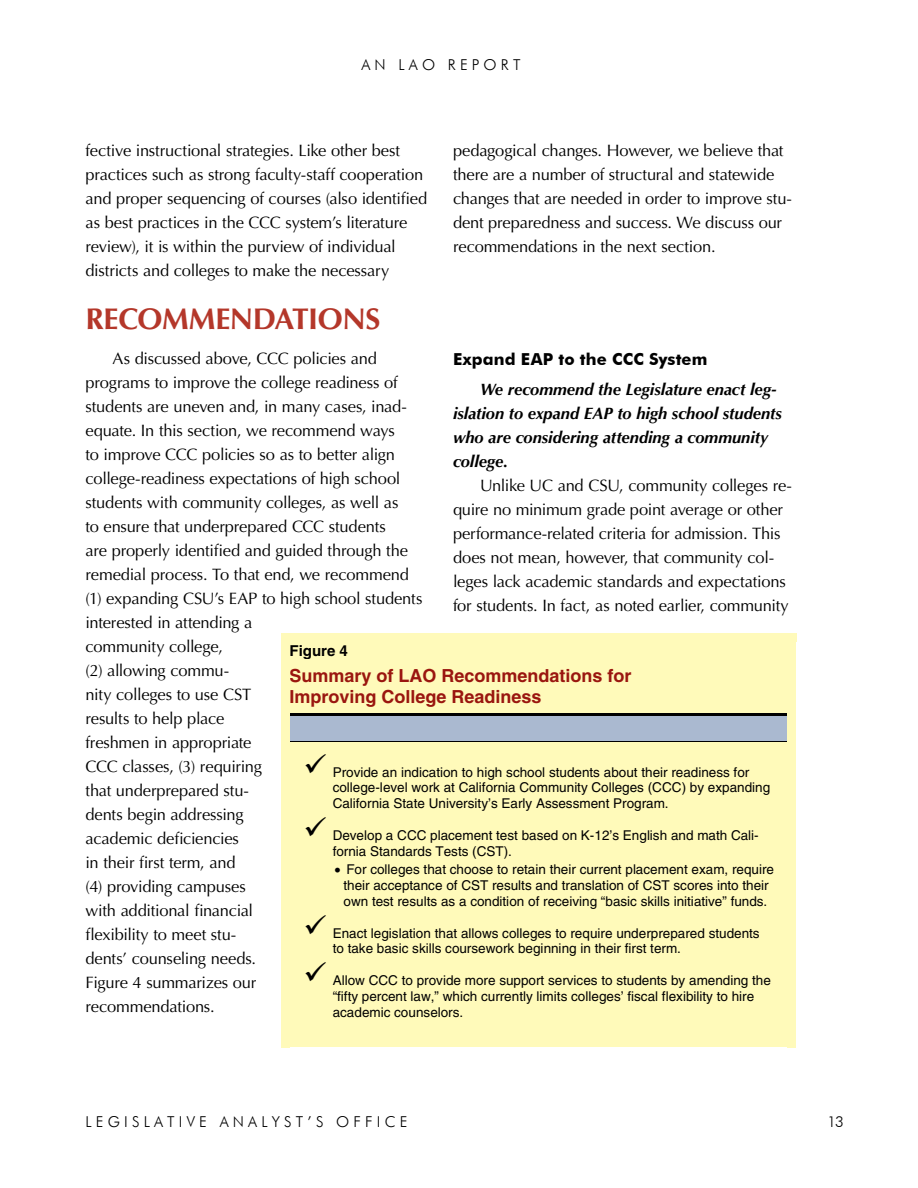
<style>
.page{position:relative;width:918px;height:1188px;background:#fff}
.page>*{position:absolute;margin:0;border:0;box-sizing:border-box;transform-origin:0 0}
.Heading_1{font:700 30px "Optima LT Std";letter-spacing:-.015em;color:#b4372a}
.t1{font:700 18px/21.5px "Helvetica";color:#9a160f}
.Body_Text{font:16.5px/24px "Optima LT Std";letter-spacing:-.01em;color:#000}
.Body_Text-2{font:italic 700 16.5px/24px "Optima LT Std";letter-spacing:-.005em;color:#000}
.Heading_3{font:700 16.5px "Futura BT";letter-spacing:.01em;color:#000}
.t2{font:300 15px "Futura BT";letter-spacing:.28em;color:#000}
.t3{font:700 15px "Helvetica";color:#000}
.t4{font:13.5px/15.6px "Helvetica";color:#000}
</style>
<div class="page">
<div style="left:290px;top:642px;width:498px;height:17px;background:#fffaba"></div>
<div style="left:290px;top:659px;width:498px;height:27px;background:#fffaba"></div>
<div style="left:290px;top:686px;width:498px;height:27px;background:#fffaba"></div>
<div style="left:281px;top:633px;width:515px;height:9px;background:#fffaba"></div>
<div style="left:281px;top:642px;width:9px;height:71px;background:#fffaba"></div>
<div style="left:788px;top:642px;width:8px;height:71px;background:#fffaba"></div>
<hr style="left:290px;top:716px;width:4px;height:25px;background:#aab9d0">
<div style="left:294px;top:716px;width:494px;height:25px;background:#aab9d0"></div>
<svg style="left:281px;top:713px;width:9px;height:3px"></svg>
<hr style="left:290px;top:713px;width:498px;height:3px;background:#000">
<svg style="left:788px;top:713px;width:8px;height:3px"></svg>
<div style="left:281px;top:716px;width:9px;height:25px;background:#fffaba"></div>
<div style="left:788px;top:716px;width:8px;height:25px;background:#fffaba"></div>
<div style="left:290px;top:743px;width:498px;height:37px;background:#fffaba"></div>
<div style="left:290px;top:780px;width:498px;height:15px;background:#fffaba"></div>
<div style="left:290px;top:795px;width:498px;height:17px;background:#fffaba"></div>
<div style="left:281px;top:741px;width:9px;height:8px;background:#fffaba"></div>
<hr style="left:290px;top:741px;width:498px;height:2px;background:#000">
<div style="left:788px;top:741px;width:8px;height:8px;background:#fffaba"></div>
<div style="left:281px;top:749px;width:9px;height:63px;background:#fffaba"></div>
<div style="left:788px;top:749px;width:8px;height:63px;background:#fffaba"></div>
<div style="left:290px;top:812px;width:498px;height:31px;background:#fffaba"></div>
<div style="left:290px;top:843px;width:498px;height:17px;background:#fffaba"></div>
<div style="left:281px;top:812px;width:9px;height:48px;background:#fffaba"></div>
<div style="left:788px;top:812px;width:8px;height:48px;background:#fffaba"></div>
<div style="left:290px;top:860px;width:498px;height:17px;background:#fffaba"></div>
<div style="left:290px;top:877px;width:498px;height:16px;background:#fffaba"></div>
<div style="left:290px;top:893px;width:498px;height:17px;background:#fffaba"></div>
<div style="left:281px;top:860px;width:9px;height:50px;background:#fffaba"></div>
<div style="left:788px;top:860px;width:8px;height:50px;background:#fffaba"></div>
<div style="left:290px;top:910px;width:498px;height:31px;background:#fffaba"></div>
<div style="left:290px;top:941px;width:498px;height:16px;background:#fffaba"></div>
<div style="left:281px;top:910px;width:9px;height:47px;background:#fffaba"></div>
<div style="left:788px;top:910px;width:8px;height:47px;background:#fffaba"></div>
<div style="left:290px;top:957px;width:498px;height:31px;background:#fffaba"></div>
<div style="left:290px;top:988px;width:498px;height:16px;background:#fffaba"></div>
<div style="left:290px;top:1004px;width:498px;height:17px;background:#fffaba"></div>
<div style="left:281px;top:957px;width:9px;height:64px;background:#fffaba"></div>
<div style="left:788px;top:957px;width:8px;height:64px;background:#fffaba"></div>
<div style="left:290px;top:1021px;width:498px;height:17px;background:#fffaba"></div>
<div style="left:281px;top:1021px;width:9px;height:26px;background:#fffaba"></div>
<div style="left:281px;top:1038px;width:507px;height:9px;background:#fffaba"></div>
<div style="left:788px;top:1021px;width:8px;height:26px;background:#fffaba"></div>
<p class="t2" style="left:361px;top:55px;width:161px">AN LAO REPOR T</p>
<p class="Body_Text" style="left:86px;top:139px;width:343px">fective instructional strategies. Like other best practices such as strong faculty-staff cooperation and proper sequencing of courses (also identified as best practices in the CCC system’s literature review), it is within the purview of individual districts and colleges to make the necessary</p>
<p class="Body_Text" style="left:453px;top:139px;width:341px">pedagogical changes. However, we believe that there are a number of structural and statewide changes that are needed in order to improve stu&shy;dent preparedness and success. We discuss our recommendations in the next section.</p>
<p class="Heading_1" style="left:86px;top:301px;width:293px">RECOMMENDATIONS</p>
<p class="Body_Text" style="left:86px;top:347px;width:338px;text-indent:27px">As discussed above, CCC policies and programs to improve the college readiness of students are uneven and, in many cases, inad&shy;equate. In this section, we recommend ways<br>to improve CCC policies so as to better align college-readiness expectations of high school students with community colleges, as well as<br>to ensure that underprepared CCC students<br>are properly identified and guided through the remedial process. To that end, we recommend (1) expanding CSU’s EAP to high school students interested in attending a<br>community college,<br>(2) allowing commu-<br>nity colleges to use CST<br>results to help place<br>freshmen in appropriate<br>CCC classes, (3) requiring<br>that underprepared stu-<br>dents begin addressing<br>academic deficiencies<br>in their first term, and<br>(4) providing campuses<br>with additional financial<br>flexibility to meet stu-<br>dents’ counseling needs.<br>Figure 4 summarizes our<br>recommendations.</p>
<p class="Heading_3" style="left:453px;top:349px;width:256px">Expand EAP to the CCC System</p>
<p class="Body_Text-2" style="left:453px;top:377px;width:330px;text-indent:27px">We recommend the Legislature enact leg&shy;islation to expand EAP to high school students who are considering attending a community college.</p>
<p class="Body_Text" style="left:453px;top:473px;width:341px;text-indent:27px">Unlike UC and CSU, community colleges re&shy;quire no minimum grade point average or other performance-related criteria for admission. This does not mean, however, that community col&shy;leges lack academic standards and expectations for students. In fact, as noted earlier, community</p>
<p class="t3" style="left:290px;top:642px;width:60px">Figure 4</p>
<p class="t1" style="left:290px;top:665px;width:344px">Summary of LAO Recommendations for<br>Improving College Readiness</p>
<p class="t4" style="left:333px;top:764px;width:439px">Provide an indication to high school students about their readiness for college-level work at California Community Colleges (CCC) by expanding<br>California State University’s Early Assessment Program.</p>
<p class="t4" style="left:333px;top:827px;width:427px">Develop a CCC placement test based on K-12’s English and math Cali&shy;fornia Standards Tests (CST).</p>
<p class="t4" style="left:344px;top:862px;width:432px">For colleges that choose to retain their current placement exam, require their acceptance of CST results and translation of CST scores into their own test results as a condition of receiving “basic skills initiative” funds.</p>
<p class="t4" style="left:333px;top:925px;width:429px">Enact legislation that allows colleges to require underprepared students to take basic skills coursework beginning in their first term.</p>
<p class="t4" style="left:333px;top:973px;width:440px">Allow CCC to provide more support services to students by amending the “fifty percent law,” which currently limits colleges’ fiscal flexibility to hire academic counselors.</p>
<p class="t2" style="left:86px;top:1113px;width:323px">LEGISLATIVE ANALYST’S OFFICE</p>
<p class="t2" style="left:827px;top:1113px;width:18px">13</p>
</div>
